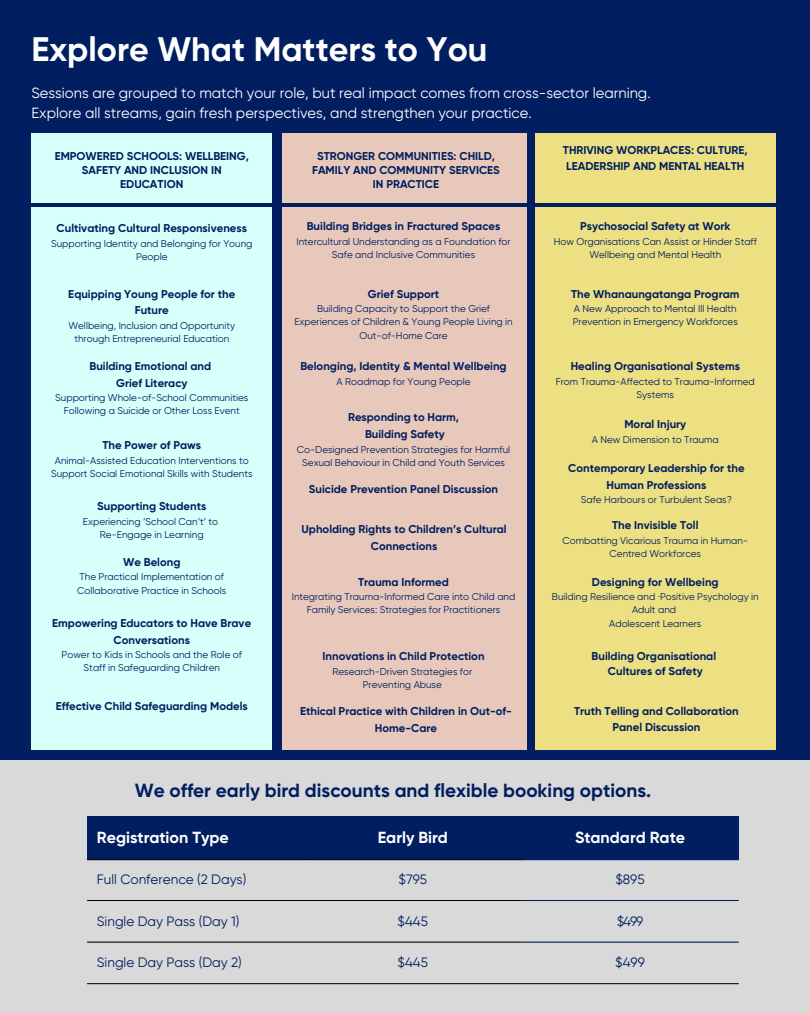
<style>
.page{position:relative;width:810px;height:1013px;background:#fff}
.page>*{position:absolute;margin:0;border:0;box-sizing:border-box;transform-origin:0 0}
.t1{font:700 34px "Gilroy";color:#fff}
.t2{font:700 19px "Gilroy";color:#001e60}
.t3{font:700 16.1px "Gilroy";color:#fff}
.t4{font:14.8px/20.3px "Gilroy";color:#fff}
.t5{font:13.6px "Gilroy";color:#001e60}
.t6{font:700 11.3px/16.4px "Gilroy";color:#001e60;text-align:center}
.t7{font:9.8px/13.1px "Gilroy";color:#001e60;text-align:center}
</style>
<div class="page">
<div style="left:0;top:0;width:810px;height:1012px;background:#001e60"></div>
<div style="left:282px;top:207px;width:245px;height:542px;background:#e8c8ba"></div>
<div style="left:535px;top:207px;width:241px;height:542px;background:#ede082"></div>
<div style="left:31px;top:207px;width:241px;height:542px;background:#d9fffa"></div>
<div style="left:31px;top:133px;width:241px;height:69px;background:#d9fffa"></div>
<div style="left:282px;top:133px;width:245px;height:69px;background:#e8c8ba"></div>
<div style="left:535px;top:133px;width:241px;height:69px;background:#ede082"></div>
<div style="left:0;top:759px;width:810px;height:253px;background:#d9d9d9"></div>
<div style="left:87px;top:816px;width:652px;height:43px;background:#001e60"></div>
<hr style="left:87px;top:859px;width:435px;height:1px;background:#000001">
<hr style="left:87px;top:900px;width:435px;height:1px;background:#000001">
<hr style="left:87px;top:941px;width:435px;height:1px;background:#000001">
<hr style="left:87px;top:983px;width:652px;height:1px;background:#000001">
<hr style="left:522px;top:859px;width:217px;height:1px;background:#001e60">
<hr style="left:522px;top:900px;width:217px;height:1px;background:#001e60">
<hr style="left:522px;top:941px;width:217px;height:1px;background:#001e60">
<p class="t1" style="left:31px;top:29px;width:458px">Explore What Matters to You</p>
<p class="t4" style="left:31px;top:83px;width:621px">Sessions are grouped to match your role, but real impact comes from cross-sector learning.<br>Explore all streams, gain fresh perspectives, and strengthen your practice.</p>
<h1 class="t6" style="left:55px;top:150px;width:196px;line-height:13.8px">EMPOWERED SCHOOLS: WELLBEING,<br>SAFETY AND INCLUSION IN<br>EDUCATION</h1>
<h3 class="t6" style="left:312px;top:150px;width:189px;line-height:13.8px">STRONGER COMMUNITIES: CHILD,<br>FAMILY AND COMMUNITY SERVICES<br>IN PRACTICE</h3>
<h4 class="t6" style="left:563px;top:142px;width:186px;line-height:15.7px;text-align:left">THRIVING WORKPLACES: CULTURE,<br>LEADERSHIP AND MENTAL HEALTH</h4>
<p class="t6" style="left:57px;top:220px;width:192px">Cultivating Cultural Responsiveness</p>
<p class="t7" style="left:51px;top:237px;width:203px">Supporting Identity and Belonging for Young<br>People</p>
<p class="t6" style="left:68px;top:285px;width:168px">Equipping Young People for the<br>Future</p>
<p class="t7" style="left:68px;top:319px;width:168px">Wellbeing, Inclusion and Opportunity through Entrepreneurial Education</p>
<p class="t6" style="left:90px;top:358px;width:123px">Building Emotional and</p>
<h5 class="t6" style="left:116px;top:374px;width:73px">Grief Literacy</h5>
<h5 class="t7" style="left:55px;top:391px;width:195px">Supporting Whole-of-School Communities<br>Following a Suicide or Other Loss Event</h5>
<p class="t6" style="left:102px;top:437px;width:100px">The Power of Paws</p>
<p class="t7" style="left:51px;top:454px;width:203px">Animal-Assisted Education Interventions to<br>Support Social Emotional Skills with Students</p>
<h4 class="t6" style="left:97px;top:498px;width:111px">Supporting Students</h4>
<h4 class="t7" style="left:83px;top:515px;width:137px">Experiencing ‘School Can’t’ to</h4>
<p class="t7" style="left:100px;top:528px;width:105px">Re-Engage in Learning</p>
<p class="t6" style="left:123px;top:553px;width:59px">We Belong</p>
<p class="t7" style="left:77px;top:570px;width:151px;text-align:left">The Practical Implementation of<br>Collaborative Practice in Schools</p>
<p class="t6" style="left:52px;top:615px;width:200px">Empowering Educators to Have Brave<br>Conversations</p>
<p class="t7" style="left:62px;top:648px;width:182px">Power to Kids in Schools and the Role of<br>Staff in Safeguarding Children</p>
<p class="t6" style="left:56px;top:698px;width:194px">Effective Child Safeguarding Models</p>
<p class="t6" style="left:307px;top:218px;width:195px">Building Bridges in Fractured Spaces</p>
<p class="t7" style="left:297px;top:235px;width:216px">Intercultural Understanding as a Foundation for<br>Safe and Inclusive Communities</p>
<p class="t6" style="left:580px;top:218px;width:152px">Psychosocial Safety at Work</p>
<p class="t7" style="left:554px;top:235px;width:205px">How Organisations Can Assist or Hinder Staff<br>Wellbeing and Mental Health</p>
<h5 class="t6" style="left:368px;top:285px;width:73px">Grief Support</h5>
<p class="t7" style="left:294px;top:302px;width:220px">Building Capacity to Support the Grief<br>Experiences of Children &amp; Young People Living in<br>Out-of-Home Care</p>
<p class="t6" style="left:571px;top:285px;width:170px">The Whanaungatanga Program</p>
<h6 class="t7" style="left:573px;top:302px;width:167px;text-align:left">A New Approach to Mental Ill Health<br>Prevention in Emergency Workforces</h6>
<h6 class="t6" style="left:300px;top:358px;width:208px">Belonging, Identity &amp; Mental Wellbeing</h6>
<h6 class="t7" style="left:336px;top:375px;width:136px">A Roadmap for Young People</h6>
<p class="t6" style="left:571px;top:358px;width:171px">Healing Organisational Systems</p>
<p class="t7" style="left:556px;top:375px;width:201px">From Trauma-Affected to Trauma-Informed<br>Systems</p>
<p class="t6" style="left:348px;top:409px;width:113px">Responding to Harm,</p>
<p class="t6" style="left:365px;top:426px;width:81px">Building Safety</p>
<p class="t7" style="left:297px;top:443px;width:215px">Co-Designed Prevention Strategies for Harmful<br>Sexual Behaviour in Child and Youth Services</p>
<p class="t6" style="left:309px;top:481px;width:191px">Suicide Prevention Panel Discussion</p>
<p class="t6" style="left:302px;top:521px;width:207px">Upholding Rights to Children’s Cultural<br>Connections</p>
<p class="t6" style="left:624px;top:415px;width:63px">Moral Injury</p>
<p class="t7" style="left:592px;top:432px;width:129px">A New Dimension to Trauma</p>
<h6 class="t6" style="left:568px;top:460px;width:178px">Contemporary Leadership for the<br>Human Professions</h6>
<h6 class="t7" style="left:581px;top:493px;width:153px">Safe Harbours or Turbulent Seas?</h6>
<p class="t6" style="left:612px;top:517px;width:88px">The Invisible Toll</p>
<p class="t7" style="left:563px;top:534px;width:187px">Combatting Vicarious Trauma in Human-<br>Centred Workforces</p>
<p class="t6" style="left:358px;top:573px;width:92px">Trauma Informed</p>
<p class="t7" style="left:292px;top:590px;width:225px">Integrating Trauma-Informed Care into Child and<br>Family Services: Strategies for Practitioners</p>
<p class="t6" style="left:592px;top:573px;width:128px">Designing for Wellbeing</p>
<p class="t7" style="left:552px;top:590px;width:208px">Building Resilience and ·Positive Psychology in<br>Adult and</p>
<p class="t7" style="left:609px;top:616px;width:94px">Adolescent Learners</p>
<h5 class="t6" style="left:323px;top:648px;width:164px">Innovations in Child Protection</h5>
<h5 class="t7" style="left:333px;top:665px;width:141px">Research-Driven Strategies for<br>Preventing Abuse</h5>
<p class="t6" style="left:592px;top:648px;width:126px;line-height:15.7px">Building Organisational<br>Cultures of Safety</p>
<p class="t6" style="left:300px;top:703px;width:213px">Ethical Practice with Children in Out-of-<br>Home-Care</p>
<p class="t6" style="left:574px;top:703px;width:166px;line-height:15.8px">Truth Telling and Collaboration<br>Panel Discussion</p>
<p class="t2" style="left:135px;top:778px;width:518px">We offer early bird discounts and flexible booking options.</p>
<p class="t3" style="left:97px;top:827px;width:134px">Registration Type</p>
<p class="t3" style="left:378px;top:827px;width:72px">Early Bird</p>
<p class="t3" style="left:575px;top:827px;width:112px">Standard Rate</p>
<h5 class="t5" style="left:97px;top:871px;width:151px">Full Conference (2 Days)</h5>
<h5 class="t5" style="left:399px;top:871px;width:30px">$795</h5>
<h2 class="t5" style="left:615px;top:871px;width:31px">$895</h2>
<p class="t5" style="left:97px;top:913px;width:144px">Single Day Pass (Day 1)</p>
<p class="t5" style="left:398px;top:913px;width:32px">$445</p>
<p class="t5" style="left:617px;top:913px;width:28px">$499</p>
<p class="t5" style="left:97px;top:954px;width:147px">Single Day Pass (Day 2)</p>
<p class="t5" style="left:398px;top:954px;width:32px">$445</p>
<p class="t5" style="left:615px;top:954px;width:31px">$499</p>
</div>
